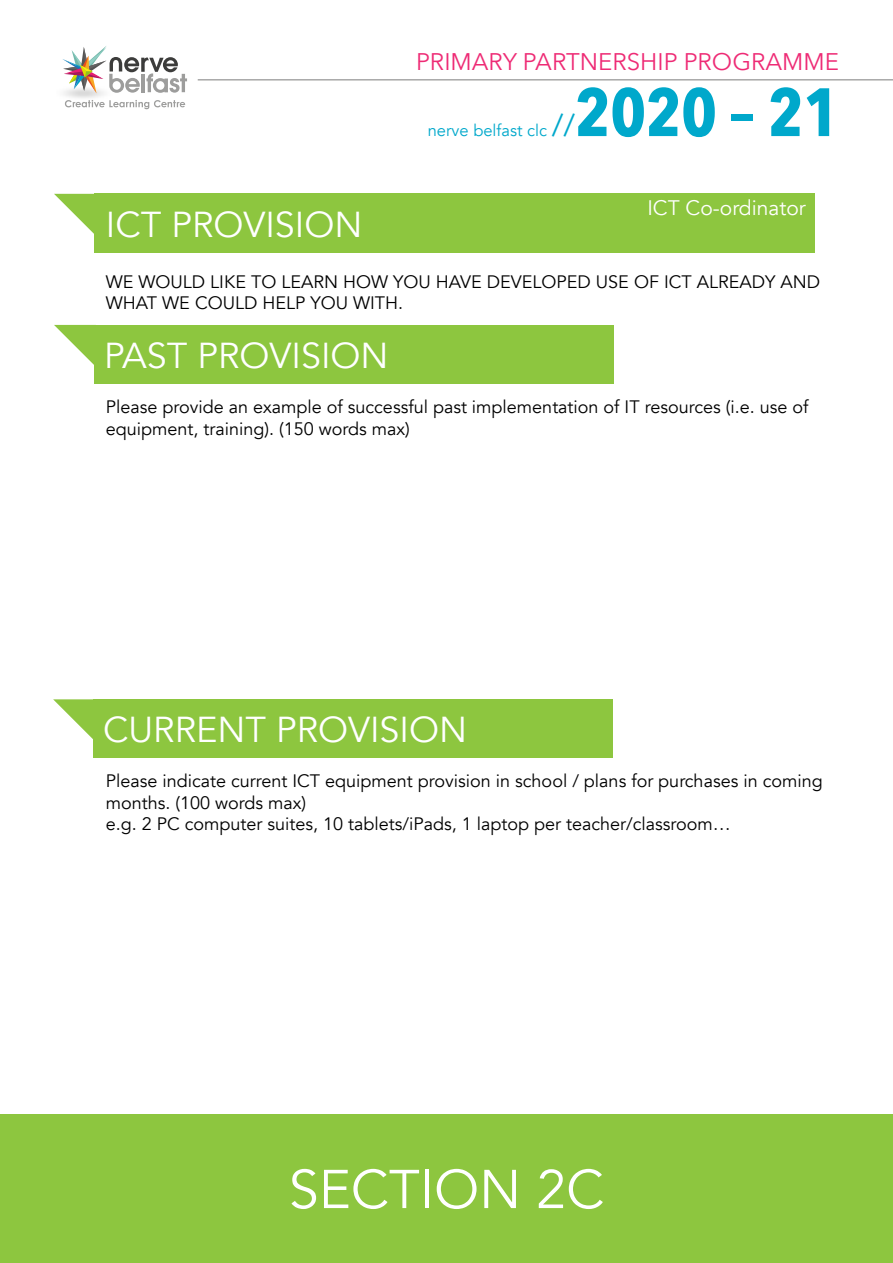
<style>
.page{position:relative;width:893px;height:1263px;background:#fff}
.page>*{position:absolute;margin:0;border:0;box-sizing:border-box;transform-origin:0 0}
.t1{font:54px "Avenir";color:#fff}
.t2{font:36px "Avenir";color:#fff}
.t3{font:24px "Avenir Next";color:#ee2b75}
.t4{font:21px "Avenir";color:#fff}
.t5{font:18px/21.6px "Avenir";color:#000}
.t6{font:16.5px "Avenir";color:#00a8cb}
.s1{font-family:"Avenir Next";font-size:31.5px}
.s2{font-family:"Avenir Next Condensed";font-weight:700;font-size:67.5px}
</style>
<div class="page">
<div style="left:0;top:1114px;width:893px;height:149px;background:#8dc63f"></div>
<div style="left:94px;top:325px;width:520px;height:59px;background:#8dc63f"></div>
<svg style="left:54px;top:325px;width:40px;height:40px"></svg>
<div style="left:93px;top:699px;width:520px;height:59px;background:#8dc63f"></div>
<svg style="left:53px;top:699px;width:40px;height:40px"></svg>
<div style="left:94px;top:194px;width:720px;height:59px;background:#8dc63f"></div>
<svg style="left:54px;top:194px;width:40px;height:40px"></svg>
<hr style="left:198px;top:79px;width:695px;height:1px;background:#8b8b8a">
<img style="left:64px;top:93px;width:40px;height:5px">
<svg style="left:62px;top:46px;width:125px;height:47px"></svg>
<svg style="left:65px;top:100px;width:120px;height:9px"></svg>
<h2 class="t2" style="left:106px;top:201px;width:258px">ICT PROVISION</h2>
<h3 class="t3" style="left:416px;top:46px;width:424px">PRIMARY PARTNERSHIP PROGRAMME</h3>
<p class="t6" style="left:428px;top:119px;width:413px">nerve belfast clc <span class="s1">//</span><span class="s2">2020 – 21</span></p>
<p class="t4" style="left:647px;top:194px;width:160px">ICT Co-ordinator</p>
<p class="t5" style="left:106px;top:271px;width:716px">WE WOULD LIKE TO LEARN HOW YOU HAVE DEVELOPED USE OF ICT ALREADY AND<br>WHAT WE COULD HELP YOU WITH.</p>
<h2 class="t2" style="left:104px;top:332px;width:286px">PAST PROVISION</h2>
<p class="t5" style="left:106px;top:397px;width:704px">Please provide an example of successful past implementation of IT resources (i.e. use of equipment, training). (150 words max)</p>
<h2 class="t2" style="left:103px;top:706px;width:365px">CURRENT PROVISION</h2>
<p class="t5" style="left:106px;top:771px;width:718px">Please indicate current ICT equipment provision in school / plans for purchases in coming months. (100 words max)<br>e.g. 2 PC computer suites, 10 tablets/iPads, 1 laptop per teacher/classroom…</p>
<h1 class="t1" style="left:289px;top:1154px;width:317px">SECTION 2C</h1>
</div>
